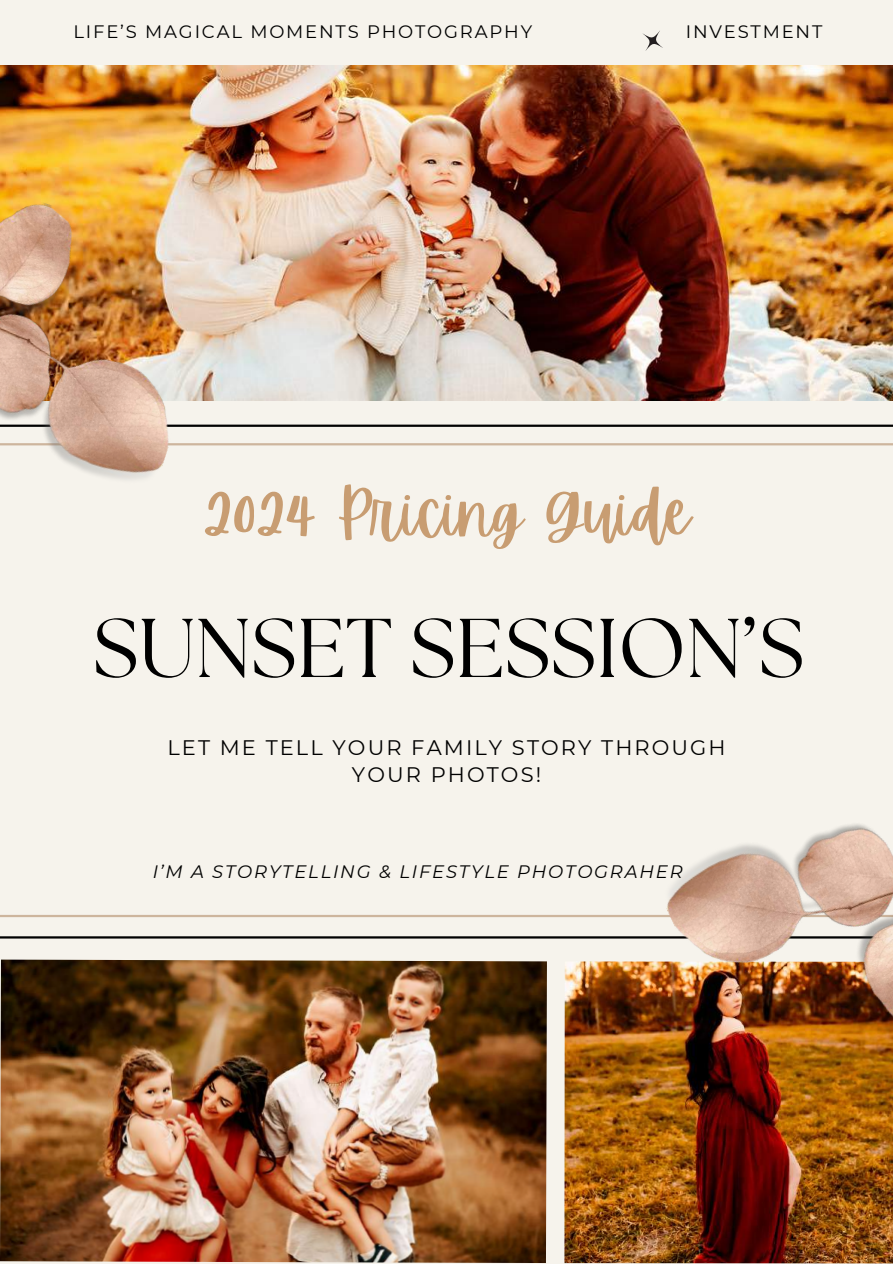
<style>
.page{position:relative;width:893px;height:1264px;background:#fff}
.page>*{position:absolute;margin:0;border:0;box-sizing:border-box;transform-origin:0 0}
.t1{font:83.1px "The Seasons";color:#000}
.t2{font:63.75px "Apricots";color:#c89d72}
.t3{font:21px/27px "Montserrat";letter-spacing:.1em;color:#000;text-align:center}
.t4{font:18px "Montserrat";letter-spacing:.1em;color:#000}
.t5{font:italic 18px "Montserrat";letter-spacing:.1em;color:#000}
</style>
<div class="page">
<div style="left:0;top:0;width:892px;height:1263px;background:#f6f3ec"></div>
<hr style="left:0;top:424px;width:892px;height:3px;background:#000">
<hr style="left:0;top:443px;width:892px;height:2px;background:#cdb59d">
<hr style="left:0;top:936px;width:892px;height:2px;background:#000">
<hr style="left:0;top:914px;width:892px;height:3px;background:#cdb59d">
<img style="left:0;top:959px;width:547px;height:303px">
<img style="left:0;top:65px;width:892px;height:335px">
<img style="left:564px;top:961px;width:328px;height:302px">
<svg style="left:642px;top:30px;width:21px;height:21px"></svg>
<img style="left:0;top:147px;width:228px;height:333px">
<img style="left:652px;top:824px;width:240px;height:276px">
<p class="t4" style="left:74px;top:21px;width:460px">LIFE’S MAGICAL MOMENTS PHOTOGRAPHY</p>
<p class="t4" style="left:685px;top:21px;width:138px">INVESTMENT</p>
<h2 class="t2" style="left:203px;top:476px;width:488px">2024 Pricing Guide</h2>
<h1 class="t1" style="left:93px;top:610px;width:713px">SUNSET SESSION’S</h1>
<p class="t3" style="left:167px;top:734px;width:559px">LET ME TELL YOUR FAMILY STORY THROUGH<br>YOUR PHOTOS!</p>
<p class="t5" style="left:153px;top:860px;width:531px">I’M A STORYTELLING &amp; LIFESTYLE PHOTOGRAHER</p>
</div>
